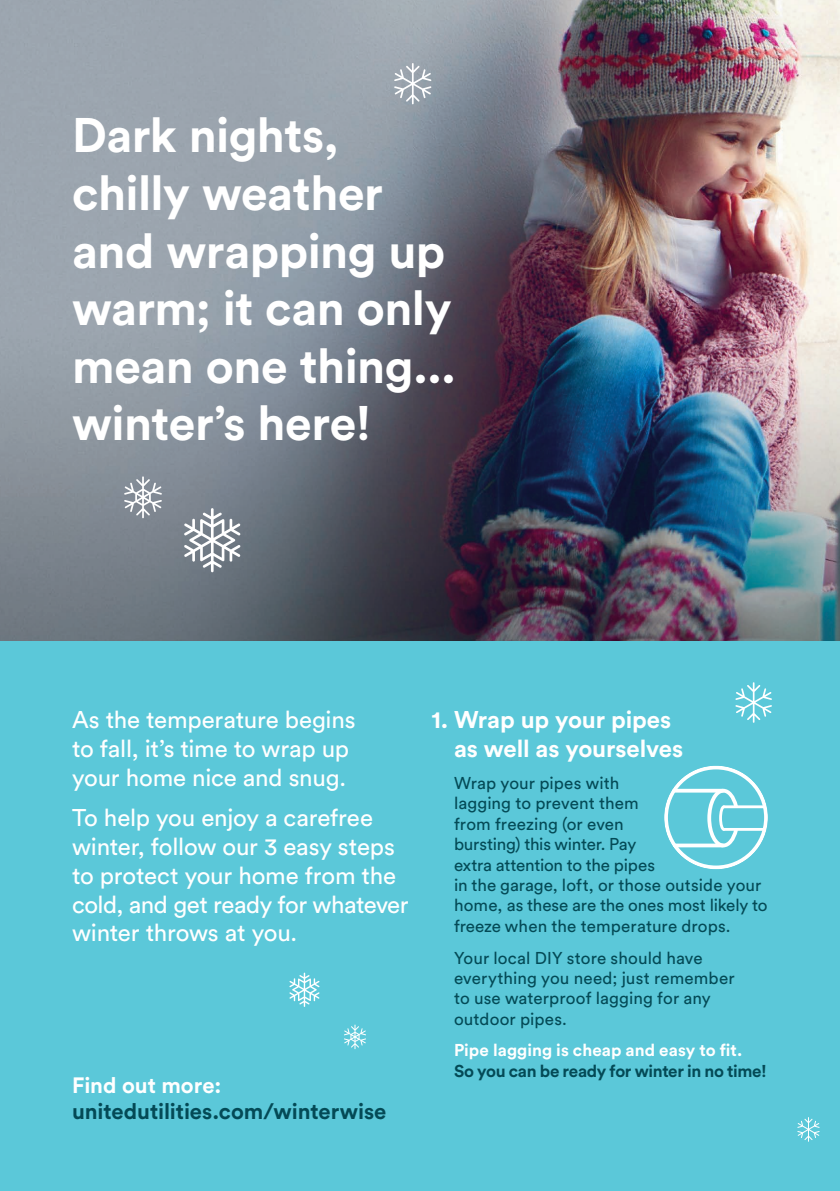
<style>
.page{position:relative;width:840px;height:1191px;background:#fff}
.page>*{position:absolute;margin:0;border:0;box-sizing:border-box;transform-origin:0 0}
.t1{font:700 48px/57.6px "Circular Std";letter-spacing:-.01em;color:#fff}
.t2{font:24px/28.8px "Circular Std";letter-spacing:-.01em;color:#fff}
.t3{font:700 24px/28.8px "Circular Std";letter-spacing:-.005em;color:#fff}
.t4{font:700 22px/26.4px "Circular Std";letter-spacing:-.005em;color:#044a56}
.t5{font:17px/20.4px "Circular Std";letter-spacing:.005em;color:#044a56}
.t6{font:700 17px/20.4px "Circular Std";letter-spacing:-.01em;color:#044a56}
.s1{color:#fff}
</style>
<div class="page">
<div style="left:0;top:0;width:839px;height:1191px;background:#5bc8d9"></div>
<img style="left:0;top:0;width:839px;height:641px">
<svg style="left:344px;top:1024px;width:22px;height:25px"></svg>
<svg style="left:124px;top:476px;width:38px;height:42px;background:#a3a9b1"></svg>
<svg style="left:394px;top:63px;width:37px;height:41px;background:#afb7bf"></svg>
<svg style="left:797px;top:1117px;width:22px;height:24px"></svg>
<svg style="left:289px;top:972px;width:30px;height:35px"></svg>
<svg style="left:184px;top:508px;width:56px;height:64px;background:#9da4ab"></svg>
<svg style="left:735px;top:682px;width:36px;height:41px"></svg>
<svg style="left:663px;top:765px;width:104px;height:104px"></svg>
<div style="left:663px;top:765px;width:104px;height:104px;border:4px solid #fff;border-radius:50%"></div>
<hr style="left:723px;top:805px;width:41px;height:3px;background:#fff">
<hr style="left:723px;top:828px;width:41px;height:2px;background:#fff">
<hr style="left:673px;top:789px;width:49px;height:3px;background:#fff">
<svg style="left:674px;top:843px;width:31px;height:4px"></svg>
<svg style="left:705px;top:787px;width:35px;height:62px"></svg>
<p class="t1" style="left:72px;top:106px;width:385px">Dark nights, chilly weather and wrapping up warm; it can only mean one thing... winter’s here!</p>
<p class="t2" style="left:72px;top:705px;width:285px">As the temperature begins to fall, it’s time to wrap up your home nice and snug.</p>
<p class="t2" style="left:72px;top:803px;width:338px">To help you enjoy a carefree winter, follow our 3 easy steps to protect your home from the cold, and get ready for whatever winter throws at you.</p>
<p class="t4" style="left:72px;top:1071px;width:316px"><span class="s1">Find out more: </span>unitedutilities.com/winterwise</p>
<p class="t3" style="left:454px;top:705px;width:230px;text-indent:-23px">1. Wrap up your pipes as well as yourselves</p>
<p class="t5" style="left:454px;top:772px;width:315px">Wrap your pipes with<br>lagging to prevent them<br>from freezing (or even<br>bursting) this winter. Pay<br>extra attention to the pipes<br>in the garage, loft, or those outside your home, as these are the ones most likely to freeze when the temperature drops.</p>
<p class="t5" style="left:454px;top:947px;width:282px">Your local DIY store should have everything you need; just remember to use waterproof lagging for any outdoor pipes.</p>
<p class="t6" style="left:454px;top:1040px;width:314px"><span class="s1">Pipe lagging is cheap and easy to fit.<br></span>So you can be ready for winter in no time!</p>
</div>
